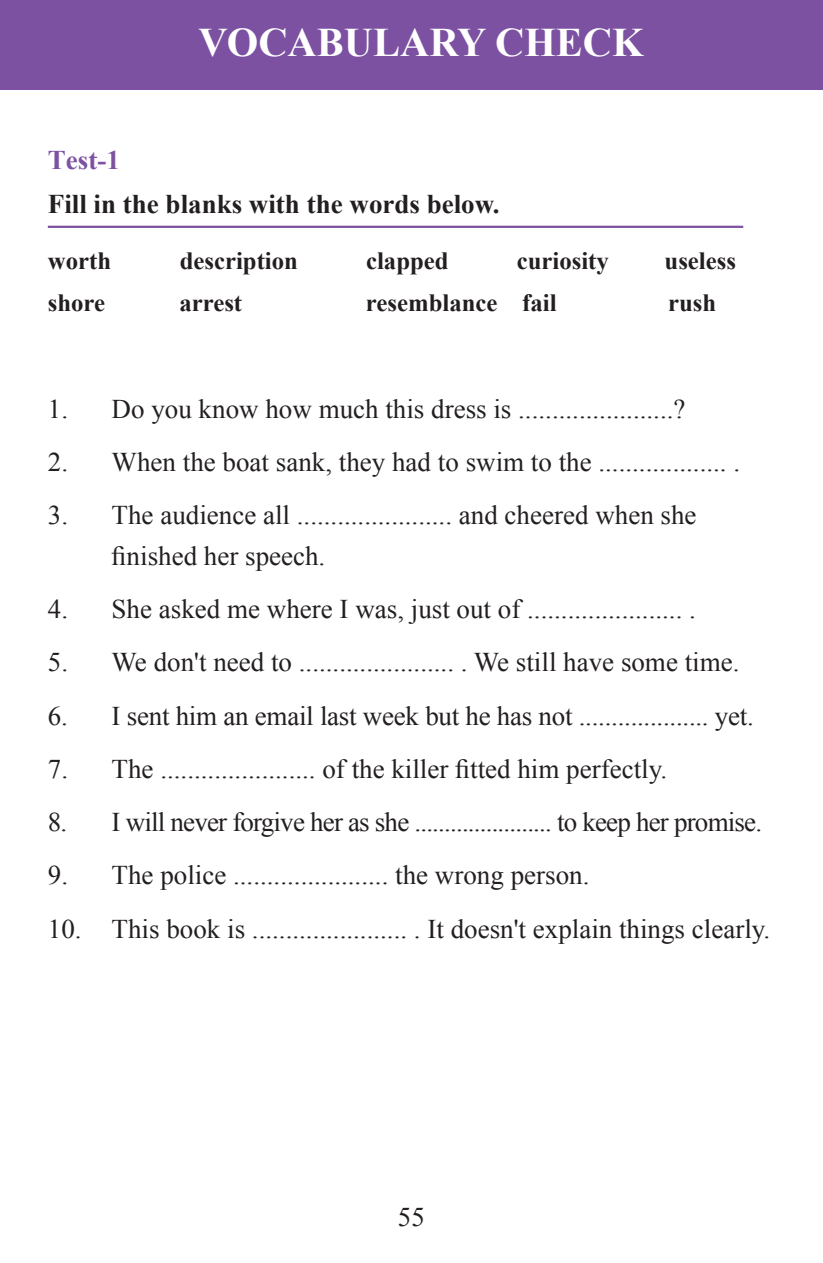
<style>
.page{position:relative;width:823px;height:1263px;background:#fff}
.page>*{position:absolute;margin:0;border:0;box-sizing:border-box;transform-origin:0 0}
.t1{font:700 40.5px "Times New Roman";color:#fff}
.t2{font:27px/40.5px "Times New Roman";color:#231f20}
.t3{font:27px "Times New Roman";letter-spacing:-.03em;color:#231f20}
.t4{font:700 27px "Times New Roman";color:#231f20}
.t5{font:700 27px "Times New Roman";color:#7c51a1}
.t6{font:700 24.75px "Times New Roman";color:#231f20}
</style>
<div class="page">
<div style="left:0;top:0;width:823px;height:90px;background:#7c51a1"></div>
<hr style="left:48px;top:226px;width:695px;height:2px;background:#7c51a1">
<p class="t1" style="left:198px;top:14px;width:447px">VOCABULARY CHECK</p>
<p class="t5" style="left:48px;top:141px;width:73px">Test-1</p>
<p class="t4" style="left:48px;top:185px;width:453px">Fill in the blanks with the words below.</p>
<p class="t6" style="left:48px;top:243px;width:65px">worth</p>
<p class="t6" style="left:180px;top:243px;width:120px">description</p>
<p class="t6" style="left:366px;top:243px;width:84px">clapped</p>
<p class="t6" style="left:517px;top:243px;width:94px">curiosity</p>
<p class="t6" style="left:664px;top:243px;width:73px">useless</p>
<p class="t6" style="left:48px;top:286px;width:59px">shore</p>
<p class="t6" style="left:179px;top:286px;width:64px">arrest</p>
<p class="t6" style="left:366px;top:286px;width:192px">resemblance fail</p>
<p class="t6" style="left:668px;top:286px;width:50px">rush</p>
<p class="t2" style="left:48px;top:388px;width:639px">1. Do you know how much this dress is .......................?</p>
<p class="t2" style="left:48px;top:441px;width:694px">2. When the boat sank, they had to swim to the ................... .</p>
<p class="t2" style="left:112px;top:495px;width:586px;text-indent:-64px">3. The audience all ....................... and cheered when she finished her speech.</p>
<p class="t2" style="left:48px;top:588px;width:649px">4. She asked me where I was, just out of ....................... .</p>
<p class="t2" style="left:48px;top:642px;width:693px">5. We don't need to ....................... . We still have some time.</p>
<p class="t2" style="left:48px;top:695px;width:707px">6. I sent him an email last week but he has not .................... yet.</p>
<p class="t2" style="left:48px;top:748px;width:621px">7. The ....................... of the killer fitted him perfectly.</p>
<p class="t3" style="left:48px;top:804px;width:716px">8. I will never forgive her as she ....................... to keep her promise.</p>
<p class="t2" style="left:48px;top:855px;width:543px">9. The police ....................... the wrong person.</p>
<p class="t2" style="left:48px;top:908px;width:724px">10. This book is ....................... . It doesn't explain things clearly.</p>
<p class="t2" style="left:398px;top:1196px;width:28px">55</p>
</div>
